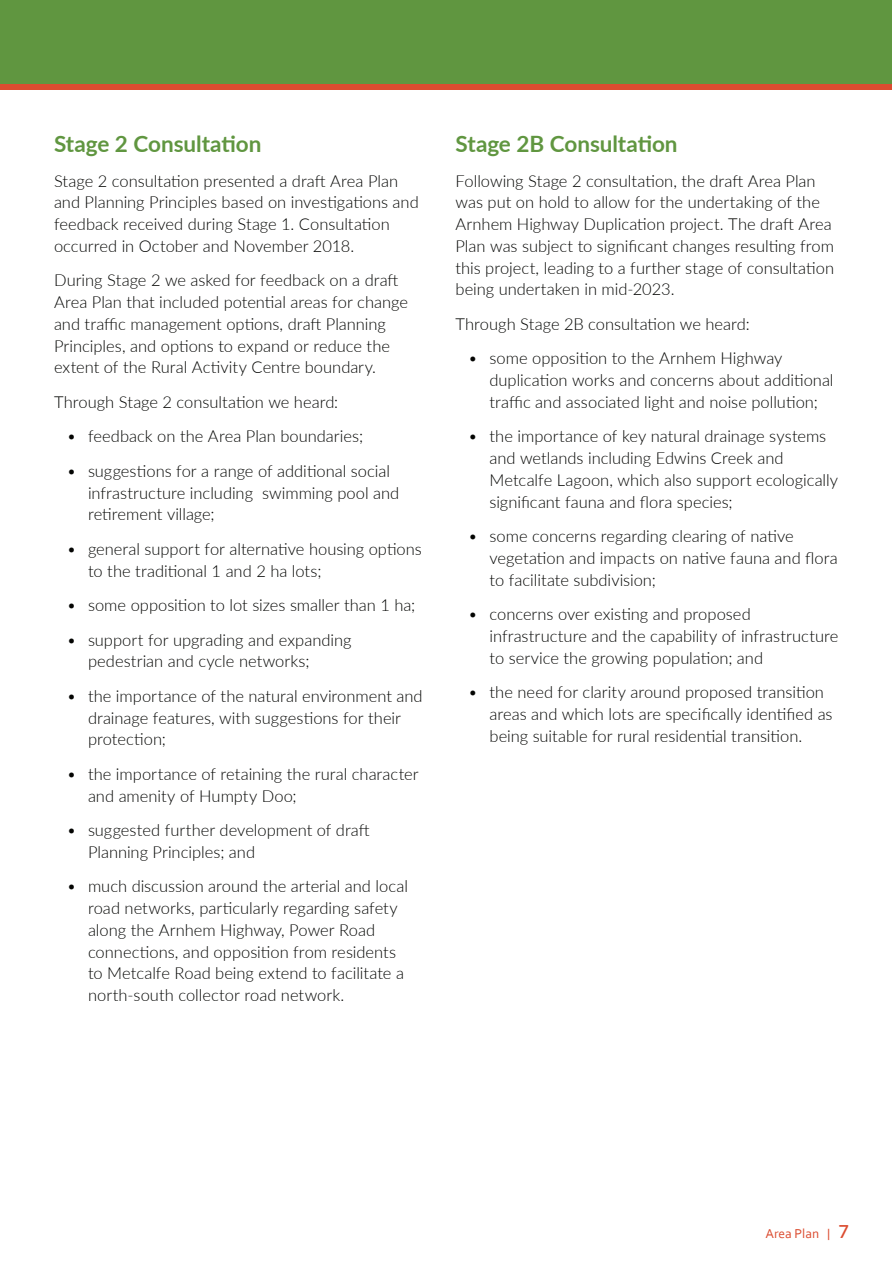
<style>
.page{position:relative;width:893px;height:1263px;background:#fff}
.page>*{position:absolute;margin:0;border:0;box-sizing:border-box;transform-origin:0 0}
.D_HEAD{font:700 22.5px "Lato";letter-spacing:-.005em;color:#609640}
.BODY_TEXT{font:300 16.5px/21.8px "Lato";color:#040503}
.t1{font:13.5px "Corbel";color:#db4c30}
.s1{font-family:"Lato";font-weight:600;font-style:italic;font-size:12px}
.s2{font-family:"Lato";font-weight:600;font-size:18px}
</style>
<div class="page">
<div style="left:0;top:0;width:892px;height:89px;background:#609640"></div>
<div style="left:0;top:84px;width:892px;height:5px;background:#db4c30"></div>
<p class="D_HEAD" style="left:54px;top:127px;width:209px">Stage 2 Consultation</p>
<p class="BODY_TEXT" style="left:54px;top:169px;width:366px">Stage 2 consultation presented a draft Area Plan and Planning Principles based on investigations and feedback received during Stage 1. Consultation occurred in October and November 2018.</p>
<p class="BODY_TEXT" style="left:54px;top:269px;width:355px">During Stage 2 we asked for feedback on a draft Area Plan that included potential areas for change and traffic management options, draft Planning Principles, and options to expand or reduce the extent of the Rural Activity Centre boundary.</p>
<p class="BODY_TEXT" style="left:54px;top:390px;width:286px">Through Stage 2 consultation we heard:</p>
<p class="BODY_TEXT" style="left:67px;top:425px;width:298px">• feedback on the Area Plan boundaries;</p>
<p class="BODY_TEXT" style="left:88px;top:459px;width:313px;text-indent:-21px">• suggestions for a range of additional social infrastructure including swimming pool and retirement village;</p>
<p class="BODY_TEXT" style="left:88px;top:537px;width:335px;text-indent:-21px">• general support for alternative housing options to the traditional 1 and 2 ha lots;</p>
<p class="BODY_TEXT" style="left:67px;top:594px;width:350px">• some opposition to lot sizes smaller than 1 ha;</p>
<p class="BODY_TEXT" style="left:88px;top:628px;width:265px;text-indent:-21px">• support for upgrading and expanding pedestrian and cycle networks;</p>
<p class="BODY_TEXT" style="left:88px;top:684px;width:336px;text-indent:-21px">• the importance of the natural environment and drainage features, with suggestions for their protection;</p>
<p class="BODY_TEXT" style="left:88px;top:762px;width:332px;text-indent:-21px">• the importance of retaining the rural character and amenity of Humpty Doo;</p>
<p class="BODY_TEXT" style="left:88px;top:819px;width:283px;text-indent:-21px">• suggested further development of draft<br>Planning Principles; and</p>
<p class="BODY_TEXT" style="left:88px;top:875px;width:322px;text-indent:-21px">• much discussion around the arterial and local road networks, particularly regarding safety along the Arnhem Highway, Power Road connections, and opposition from residents to Metcalfe Road being extend to facilitate a north-south collector road network.</p>
<p class="D_HEAD" style="left:455px;top:127px;width:224px">Stage 2B Consultation</p>
<p class="BODY_TEXT" style="left:455px;top:169px;width:380px">Following Stage 2 consultation, the draft Area Plan was put on hold to allow for the undertaking of the Arnhem Highway Duplication project. The draft Area Plan was subject to significant changes resulting from this project, leading to a further stage of consultation being undertaken in mid-2023.</p>
<p class="BODY_TEXT" style="left:455px;top:312px;width:296px">Through Stage 2B consultation we heard:</p>
<p class="BODY_TEXT" style="left:489px;top:347px;width:346px;text-indent:-21px">• some opposition to the Arnhem Highway duplication works and concerns about additional traffic and associated light and noise pollution;</p>
<p class="BODY_TEXT" style="left:489px;top:425px;width:350px;text-indent:-21px">• the importance of key natural drainage systems and wetlands including Edwins Creek and Metcalfe Lagoon, which also support ecologically significant fauna and flora species;</p>
<p class="BODY_TEXT" style="left:489px;top:525px;width:350px;text-indent:-21px">• some concerns regarding clearing of native vegetation and impacts on native fauna and flora to facilitate subdivision;</p>
<p class="BODY_TEXT" style="left:489px;top:603px;width:350px;text-indent:-21px">• concerns over existing and proposed infrastructure and the capability of infrastructure to service the growing population; and</p>
<p class="BODY_TEXT" style="left:489px;top:681px;width:345px;text-indent:-21px">• the need for clarity around proposed transition areas and which lots are specifically identified as being suitable for rural residential transition.</p>
<p class="t1" style="left:765px;top:1225px;width:85px">Area Plan <span class="s1">|</span> <span class="s2">7</span></p>
</div>
